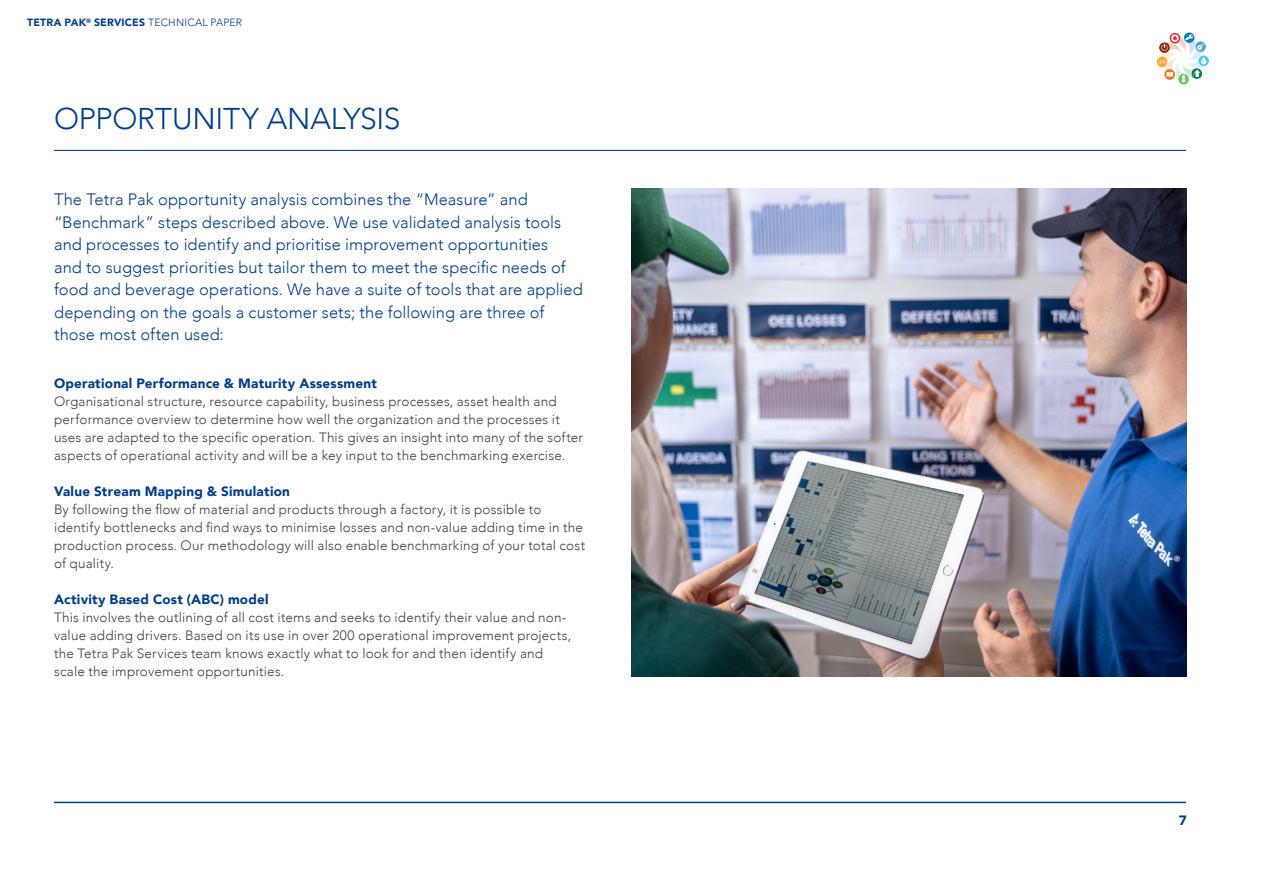
<style>
.page{position:relative;width:1263px;height:893px;background:#fff}
.page>*{position:absolute;margin:0;border:0;box-sizing:border-box;transform-origin:0 0}
.t1{font:300 30px "Avenir";letter-spacing:-.005em;color:#023f88}
.t2{font:300 16.5px/22.5px "Avenir";letter-spacing:.005em;color:#023f88}
.t3{font:300 13.5px/18px "Avenir";letter-spacing:.015em;color:#414042}
.t4{font:900 13.5px "Avenir";letter-spacing:.015em;color:#023f88}
.t5{font:900 10.5px "Avenir";letter-spacing:.015em;color:#023f88}
.s1{font-weight:300}
</style>
<div class="page">
<svg style="left:1157px;top:33px;width:51px;height:51px"></svg>
<svg style="left:1172px;top:47px;width:22px;height:22px"></svg>
<hr style="left:54px;top:802px;width:1132px;height:1px;background:#023f88">
<img style="left:631px;top:189px;width:556px;height:487px">
<hr style="left:54px;top:150px;width:1132px;height:1px;background:#023f88">
<p class="t5" style="left:27px;top:14px;width:216px">TETRA PAK<sup>®</sup> SERVICES <span class="s1">TECHNICAL PAPER</span></p>
<h1 class="t1" style="left:54px;top:101px;width:348px">OPPORTUNITY ANALYSIS</h1>
<p class="t2" style="left:54px;top:188px;width:530px">The Tetra Pak opportunity analysis combines the “Measure” and “Benchmark” steps described above. We use validated analysis tools and processes to identify and prioritise improvement opportunities<br>and to suggest priorities but tailor them to meet the specific needs of food and beverage operations. We have a suite of tools that are applied depending on the goals a customer sets; the following are three of those most often used:</p>
<p class="t4" style="left:54px;top:372px;width:324px">Operational Performance &amp; Maturity Assessment</p>
<p class="t3" style="left:54px;top:392px;width:530px">Organisational structure, resource capability, business processes, asset health and performance overview to determine how well the organization and the processes it uses are adapted to the specific operation. This gives an insight into many of the softer aspects of operational activity and will be a key input to the benchmarking exercise.</p>
<p class="t4" style="left:54px;top:480px;width:237px">Value Stream Mapping &amp; Simulation</p>
<p class="t3" style="left:54px;top:500px;width:533px">By following the flow of material and products through a factory, it is possible to identify bottlenecks and find ways to minimise losses and non-value adding time in the production process. Our methodology will also enable benchmarking of your total cost of quality.</p>
<p class="t4" style="left:54px;top:588px;width:216px">Activity Based Cost (ABC) model</p>
<p class="t3" style="left:54px;top:608px;width:519px">This involves the outlining of all cost items and seeks to identify their value and non&shy;value adding drivers. Based on its use in over 200 operational improvement projects, the Tetra Pak Services team knows exactly what to look for and then identify and scale the improvement opportunities.</p>
<p class="t4" style="left:1179px;top:809px;width:9px">7</p>
</div>
